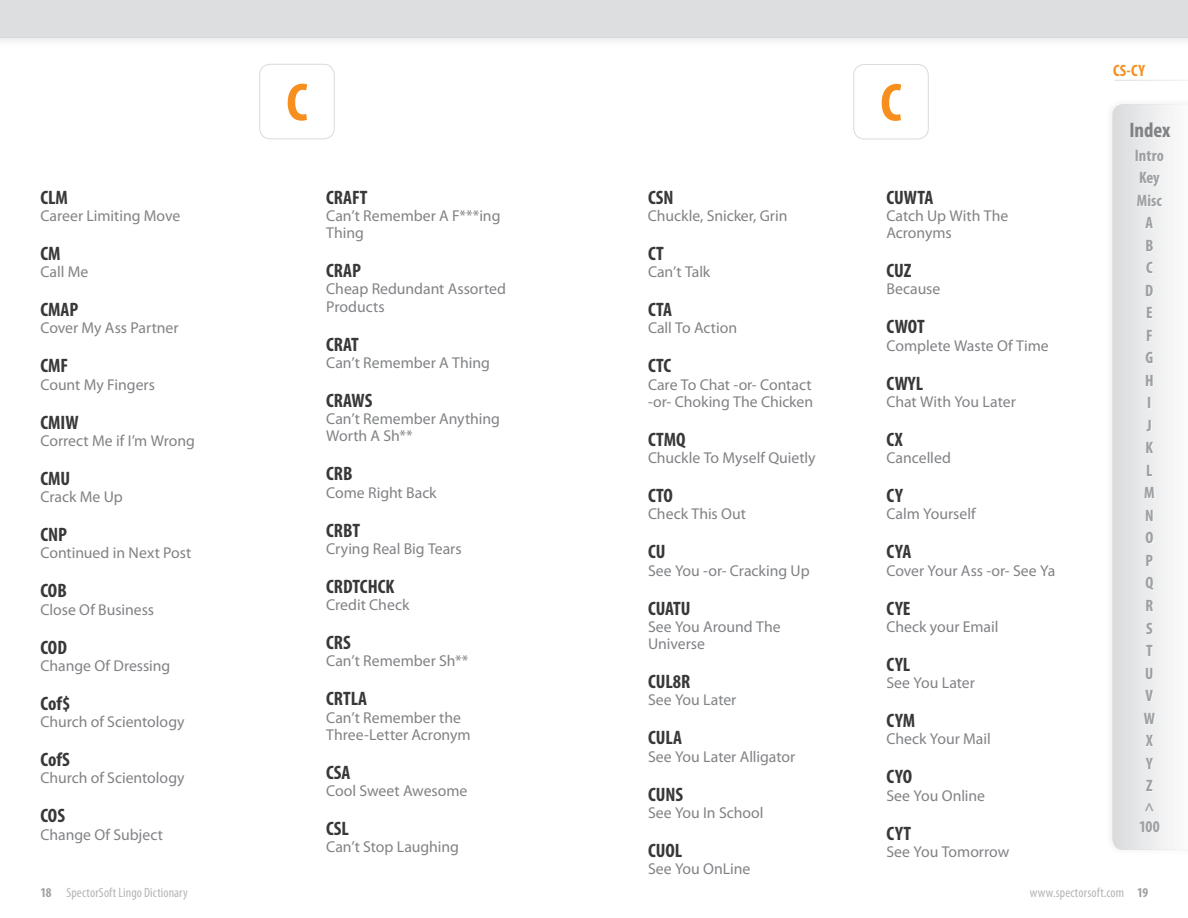
<style>
.page{position:relative;width:1188px;height:918px;background:#fff}
.page>*{position:absolute;margin:0;border:0;box-sizing:border-box;transform-origin:0 0}
.t1{font:700 condensed 54px "Myriad Pro";color:#f68f1e}
.t2{font:700 condensed 21px "Myriad Pro";color:#808285}
.t3{font:700 condensed 19.5px "Myriad Pro";color:#383839}
.t4{font:700 condensed 16.5px/22.5px "Myriad Pro";letter-spacing:.005em;color:#9d9fa2;text-align:center}
.t5{font:700 condensed 16.5px "Myriad Pro";color:#f68f1e}
.t6{font:15.75px/17.2px "Myriad Pro";color:#808285}
.t7{font:condensed 13.5px "Myriad Pro";letter-spacing:.01em;color:#b4b5b8}
.s1{font-weight:700;color:#9d9fa2}
</style>
<div class="page">
<div style="left:1104px;top:98px;width:84px;height:758px;background:#231f20;opacity:.07"></div>
<svg style="left:1113px;top:104px;width:75px;height:746px"></svg>
<div style="left:1137px;top:151px;width:27px;height:681px;background:#eeeeef"></div>
<div style="left:260px;top:64px;width:74px;height:75px;border:1px solid #d9dadc;border-radius:11px"></div>
<div style="left:854px;top:64px;width:74px;height:75px;border:1px solid #d9dadc;border-radius:11px"></div>
<div style="left:0;top:0;width:594px;height:48px;background:#f8f8f8"></div>
<div style="left:594px;top:0;width:594px;height:48px;background:#f8f8f8"></div>
<div style="left:0;top:0;width:1188px;height:38px;background:#dddee0"></div>
<p class="t3" style="left:40px;top:185px;width:29px">CLM</p>
<p class="t6" style="left:40px;top:207px;width:141px">Career Limiting Move</p>
<p class="t3" style="left:40px;top:241px;width:22px">CM</p>
<p class="t6" style="left:40px;top:263px;width:49px">Call Me</p>
<p class="t3" style="left:40px;top:297px;width:39px">CMAP</p>
<p class="t6" style="left:40px;top:319px;width:140px">Cover My Ass Partner</p>
<p class="t3" style="left:40px;top:354px;width:29px">CMF</p>
<p class="t6" style="left:40px;top:375px;width:116px">Count My Fingers</p>
<p class="t3" style="left:40px;top:410px;width:40px">CMIW</p>
<p class="t6" style="left:40px;top:432px;width:156px">Correct Me if I’m Wrong</p>
<p class="t3" style="left:40px;top:466px;width:31px">CMU</p>
<p class="t6" style="left:40px;top:488px;width:84px">Crack Me Up</p>
<p class="t3" style="left:40px;top:522px;width:28px">CNP</p>
<p class="t6" style="left:40px;top:544px;width:152px">Continued in Next Post</p>
<p class="t3" style="left:40px;top:579px;width:28px">COB</p>
<p class="t6" style="left:40px;top:600px;width:115px">Close Of Business</p>
<p class="t3" style="left:40px;top:635px;width:28px">COD</p>
<p class="t6" style="left:40px;top:657px;width:131px">Change Of Dressing</p>
<p class="t3" style="left:40px;top:691px;width:31px">Cof$</p>
<p class="t6" style="left:40px;top:713px;width:146px">Church of Scientology</p>
<p class="t3" style="left:40px;top:747px;width:31px">CofS</p>
<p class="t6" style="left:40px;top:769px;width:146px">Church of Scientology</p>
<p class="t3" style="left:40px;top:804px;width:26px">COS</p>
<p class="t6" style="left:40px;top:825px;width:124px">Change Of Subject</p>
<h1 class="t1" style="left:286px;top:69px;width:23px">C</h1>
<h1 class="t1" style="left:880px;top:69px;width:23px">C</h1>
<p class="t3" style="left:326px;top:185px;width:43px">CRAFT</p>
<p class="t6" style="left:326px;top:207px;width:176px">Can’t Remember A F***ing<br>Thing</p>
<p class="t3" style="left:326px;top:258px;width:36px">CRAP</p>
<p class="t6" style="left:326px;top:280px;width:181px">Cheap Redundant Assorted<br>Products</p>
<p class="t3" style="left:326px;top:332px;width:34px">CRAT</p>
<p class="t6" style="left:326px;top:354px;width:165px">Can’t Remember A Thing</p>
<p class="t3" style="left:326px;top:388px;width:48px">CRAWS</p>
<p class="t6" style="left:326px;top:410px;width:175px">Can’t Remember Anything<br>Worth A Sh**</p>
<p class="t3" style="left:326px;top:462px;width:28px">CRB</p>
<p class="t6" style="left:326px;top:483px;width:112px">Come Right Back</p>
<p class="t3" style="left:326px;top:518px;width:35px">CRBT</p>
<p class="t6" style="left:326px;top:540px;width:137px">Crying Real Big Tears</p>
<p class="t3" style="left:326px;top:574px;width:70px">CRDTCHCK</p>
<p class="t6" style="left:326px;top:596px;width:85px">Credit Check</p>
<p class="t3" style="left:326px;top:630px;width:26px">CRS</p>
<p class="t6" style="left:326px;top:652px;width:144px">Can’t Remember Sh**</p>
<p class="t3" style="left:326px;top:687px;width:42px">CRTLA</p>
<p class="t6" style="left:326px;top:708px;width:146px">Can’t Remember the<br>Three-Letter Acronym</p>
<p class="t3" style="left:326px;top:760px;width:26px">CSA</p>
<p class="t6" style="left:326px;top:782px;width:143px">Cool Sweet Awesome</p>
<p class="t3" style="left:326px;top:816px;width:24px">CSL</p>
<p class="t6" style="left:326px;top:838px;width:134px">Can’t Stop Laughing</p>
<p class="t3" style="left:648px;top:185px;width:27px">CSN</p>
<p class="t6" style="left:648px;top:207px;width:141px">Chuckle, Snicker, Grin</p>
<p class="t3" style="left:648px;top:241px;width:17px">CT</p>
<p class="t6" style="left:648px;top:263px;width:64px">Can’t Talk</p>
<p class="t3" style="left:648px;top:297px;width:26px">CTA</p>
<p class="t6" style="left:648px;top:319px;width:91px">Call To Action</p>
<p class="t3" style="left:648px;top:354px;width:25px">CTC</p>
<p class="t6" style="left:648px;top:375px;width:167px">Care To Chat -or- Contact -or- Choking The Chicken</p>
<p class="t3" style="left:648px;top:427px;width:39px">CTMQ</p>
<p class="t6" style="left:648px;top:449px;width:169px">Chuckle To Myself Quietly</p>
<p class="t3" style="left:648px;top:483px;width:26px">CTO</p>
<p class="t6" style="left:648px;top:505px;width:99px">Check This Out</p>
<p class="t3" style="left:648px;top:540px;width:19px">CU</p>
<p class="t6" style="left:648px;top:561px;width:163px">See You -or- Cracking Up</p>
<p class="t3" style="left:648px;top:596px;width:44px">CUATU</p>
<p class="t6" style="left:648px;top:618px;width:134px">See You Around The<br>Universe</p>
<p class="t3" style="left:648px;top:669px;width:44px">CUL8R</p>
<p class="t6" style="left:648px;top:691px;width:90px">See You Later</p>
<p class="t3" style="left:648px;top:726px;width:35px">CULA</p>
<p class="t6" style="left:648px;top:747px;width:149px">See You Later Alligator</p>
<p class="t3" style="left:648px;top:782px;width:37px">CUNS</p>
<p class="t6" style="left:648px;top:804px;width:117px">See You In School</p>
<p class="t3" style="left:648px;top:838px;width:36px">CUOL</p>
<p class="t6" style="left:648px;top:860px;width:104px">See You OnLine</p>
<p class="t3" style="left:886px;top:185px;width:48px">CUWTA</p>
<p class="t6" style="left:886px;top:207px;width:123px">Catch Up With The<br>Acronyms</p>
<p class="t3" style="left:886px;top:258px;width:26px">CUZ</p>
<p class="t6" style="left:886px;top:280px;width:55px">Because</p>
<p class="t3" style="left:886px;top:315px;width:40px">CWOT</p>
<p class="t6" style="left:886px;top:336px;width:164px">Complete Waste Of Time</p>
<p class="t3" style="left:886px;top:371px;width:38px">CWYL</p>
<p class="t6" style="left:886px;top:393px;width:131px">Chat With You Later</p>
<p class="t3" style="left:886px;top:427px;width:18px">CX</p>
<p class="t6" style="left:886px;top:449px;width:66px">Cancelled</p>
<p class="t3" style="left:886px;top:483px;width:18px">CY</p>
<p class="t6" style="left:886px;top:505px;width:91px">Calm Yourself</p>
<p class="t3" style="left:886px;top:540px;width:26px">CYA</p>
<p class="t6" style="left:886px;top:561px;width:170px">Cover Your Ass -or- See Ya</p>
<p class="t3" style="left:886px;top:596px;width:26px">CYE</p>
<p class="t6" style="left:886px;top:618px;width:113px">Check your Email</p>
<p class="t3" style="left:886px;top:652px;width:25px">CYL</p>
<p class="t6" style="left:886px;top:674px;width:90px">See You Later</p>
<p class="t3" style="left:886px;top:708px;width:30px">CYM</p>
<p class="t6" style="left:886px;top:730px;width:106px">Check Your Mail</p>
<p class="t3" style="left:886px;top:765px;width:27px">CYO</p>
<p class="t6" style="left:886px;top:786px;width:100px">See You Online</p>
<p class="t3" style="left:886px;top:821px;width:26px">CYT</p>
<p class="t6" style="left:886px;top:843px;width:124px">See You Tomorrow</p>
<p class="t5" style="left:1113px;top:60px;width:33px">CS-CY</p>
<h2 class="t2" style="left:1129px;top:117px;width:43px">Index</h2>
<p class="t4" style="left:1135px;top:144px;width:30px">Intro<br>Key<br>Misc<br>A<br>B<br>C<br>D<br>E<br>F<br>G<br>H<br>I<br>J<br>K<br>L<br>M<br>N<br>O<br>P<br>Q<br>R<br>S<br>T<br>U<br>V<br>W<br>X<br>Y<br>Z<br>^</p>
<p class="t4" style="left:1139px;top:814px;width:22px">100</p>
<p class="t7" style="left:40px;top:884px;width:149px"><span class="s1">18</span> SpectorSoft Lingo Dictionary</p>
<p class="t7" style="left:1030px;top:884px;width:120px">www.spectorsoft.com <span class="s1">19</span></p>
</div>
